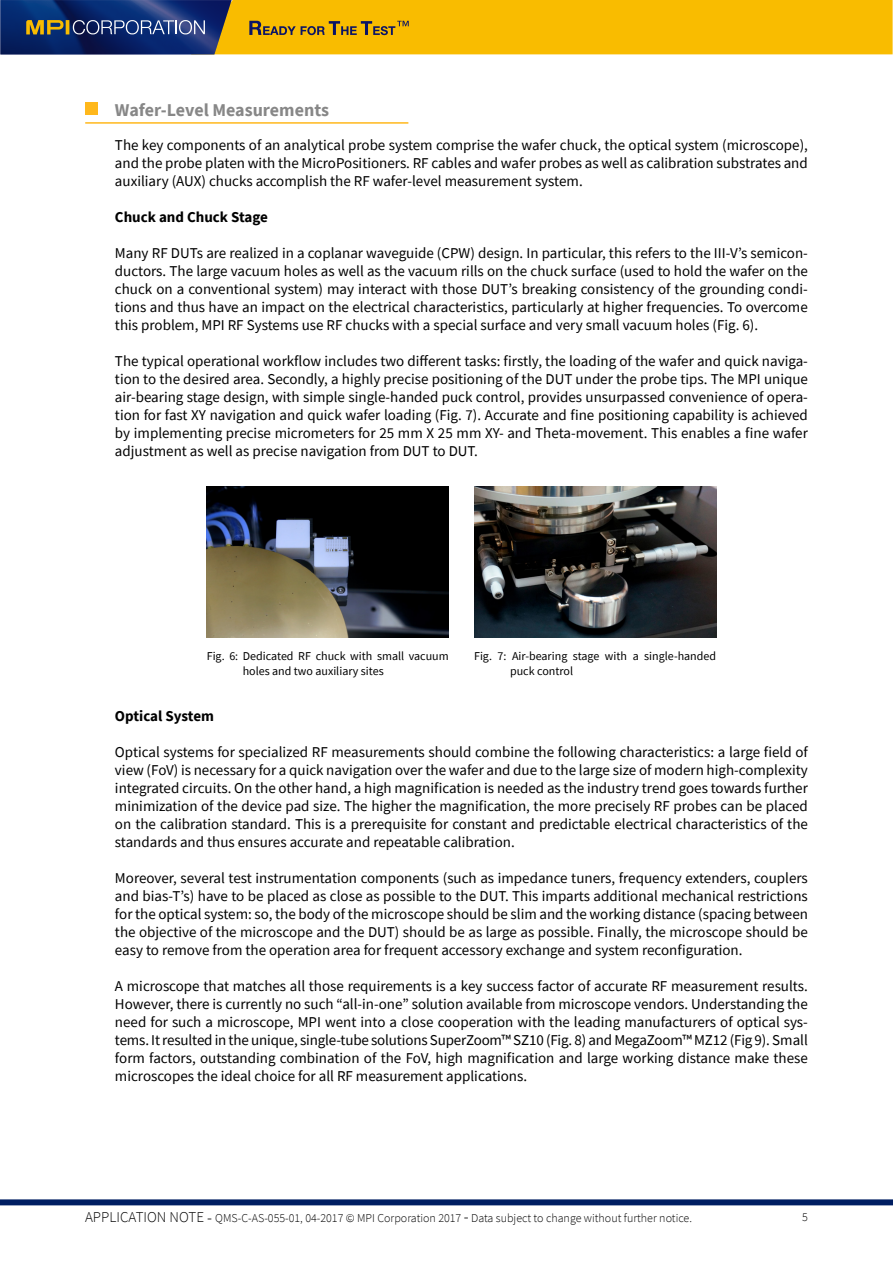
<style>
.page{position:relative;width:893px;height:1263px;background:#fff}
.page>*{position:absolute;margin:0;border:0;box-sizing:border-box;transform-origin:0 0}
.t1{font:700 18px "Source Sans Pro";color:#878787}
.t2{font:15px/18px "Source Sans Pro";color:#000;text-align:justify}
.t3{font:700 15px "Source Sans Pro";color:#000}
.t4{font:12px/14.4px "Source Sans Pro";color:#000}
.t5{font:300 12px "Source Sans Pro";color:#000}
.s1{font-size:15px}
.s2{font-size:16.5px}
</style>
<div class="page">
<svg style="left:0;top:0;width:893px;height:54px"></svg>
<div style="left:0;top:1199px;width:893px;height:6px;background:#001e62"></div>
<img style="left:207px;top:486px;width:242px;height:152px">
<img style="left:474px;top:486px;width:242px;height:152px">
<hr style="left:85px;top:122px;width:323px;height:2px;background:#ffb81c">
<div style="left:85px;top:102px;width:13px;height:13px;background:#ffb81c"></div>
<p class="t1" style="left:115px;top:98px;width:216px">Wafer-Level Measurements</p>
<p class="t2" style="left:115px;top:136px;width:694px">The key components of an analytical probe system comprise the wafer chuck, the optical system (microscope), and the probe platen with the MicroPositioners. RF cables and wafer probes as well as calibration substrates and auxiliary (AUX) chucks accomplish the RF wafer-level measurement system.</p>
<p class="t3" style="left:115px;top:207px;width:154px">Chuck and Chuck Stage</p>
<p class="t2" style="left:115px;top:244px;width:694px">Many RF DUTs are realized in a coplanar waveguide (CPW) design. In particular, this refers to the III-V’s semicon&shy;ductors. The large vacuum holes as well as the vacuum rills on the chuck surface (used to hold the wafer on the chuck on a conventional system) may interact with those DUT’s breaking consistency of the grounding condi&shy;tions and thus have an impact on the electrical characteristics, particularly at higher frequencies. To overcome this problem, MPI RF Systems use RF chucks with a special surface and very small vacuum holes (Fig. 6).</p>
<p class="t2" style="left:115px;top:352px;width:694px">The typical operational workflow includes two different tasks: firstly, the loading of the wafer and quick naviga&shy;tion to the desired area. Secondly, a highly precise positioning of the DUT under the probe tips. The MPI unique air-bearing stage design, with simple single-handed puck control, provides unsurpassed convenience of opera&shy;tion for fast XY navigation and quick wafer loading (Fig. 7). Accurate and fine positioning capability is achieved by implementing precise micrometers for 25 mm X 25 mm XY- and Theta-movement. This enables a fine wafer adjustment as well as precise navigation from DUT to DUT.</p>
<p class="t4" style="left:243px;top:649px;width:208px;text-indent:-36px">Fig. 6: Dedicated RF chuck with small vacuum holes and two auxiliary sites</p>
<p class="t4" style="left:510px;top:649px;width:208px;text-indent:-36px">Fig. 7: Air-bearing stage with a single-handed puck control</p>
<p class="t3" style="left:115px;top:706px;width:100px">Optical System</p>
<p class="t2" style="left:115px;top:743px;width:694px">Optical systems for specialized RF measurements should combine the following characteristics: a large field of view (FoV) is necessary for a quick navigation over the wafer and due to the large size of modern high-complexity integrated circuits. On the other hand, a high magnification is needed as the industry trend goes towards further minimization of the device pad size. The higher the magnification, the more precisely RF probes can be placed on the calibration standard. This is a prerequisite for constant and predictable electrical characteristics of the standards and thus ensures accurate and repeatable calibration.</p>
<p class="t2" style="left:115px;top:869px;width:694px">Moreover, several test instrumentation components (such as impedance tuners, frequency extenders, couplers and bias-T’s) have to be placed as close as possible to the DUT. This imparts additional mechanical restrictions for the optical system: so, the body of the microscope should be slim and the working distance (spacing between the objective of the microscope and the DUT) should be as large as possible. Finally, the microscope should be easy to remove from the operation area for frequent accessory exchange and system reconfiguration.</p>
<p class="t2" style="left:115px;top:977px;width:694px">A microscope that matches all those requirements is a key success factor of accurate RF measurement results.<br>However, there is currently no such “all-in-one” solution available from microscope vendors. Understanding the need for such a microscope, MPI went into a close cooperation with the leading manufacturers of optical sys&shy;tems. It resulted in the unique, single-tube solutions SuperZoom™ SZ10 (Fig. 8) and MegaZoom™ MZ12 (Fig 9). Small form factors, outstanding combination of the FoV, high magnification and large working distance make these microscopes the ideal choice for all RF measurement applications.</p>
<p class="t5" style="left:85px;top:1210px;width:608px"><span class="s1">APPLICATION NOTE</span> <span class="s2">-</span> QMS-C-AS-055-01, 04-2017 © MPI Corporation 2017 <span class="s2">-</span> Data subject to change without further notice.</p>
<p class="t5" style="left:802px;top:1209px;width:7px">5</p>
</div>
